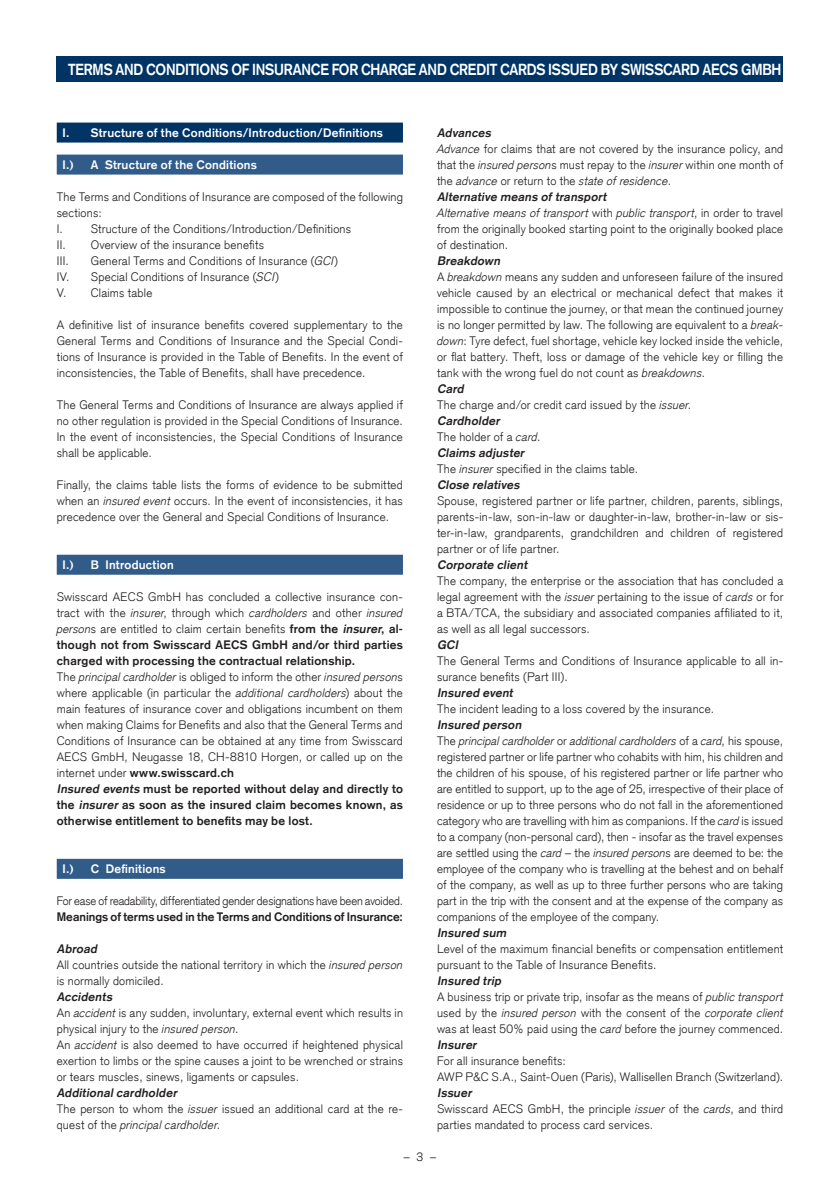
<style>
.page{position:relative;width:840px;height:1191px;background:#fff}
.page>*{position:absolute;margin:0;border:0;box-sizing:border-box;transform-origin:0 0}
.t1{font:700 15.6px "Credit Suisse Type";letter-spacing:-.015em;color:#fff;scale:.9 1}
.t2{font:300 12px/16px "Credit Suisse Type";letter-spacing:.02em;color:#231f20}
.t3{font:700 12px "Credit Suisse Type";letter-spacing:.02em;color:#fff}
.t4{font:300 12px "Credit Suisse Type";letter-spacing:-.01em;color:#231f20}
.t5{font:700 12px "Credit Suisse Type";color:#231f20}
.t6{font:italic 700 12px "Credit Suisse Type";color:#231f20}
.s1{font-style:italic}
.s2{font-weight:700}
.s3{font-weight:700;font-style:italic}
</style>
<div class="page">
<div style="left:57px;top:123px;width:346px;height:20px;background:#003465"></div>
<div style="left:57px;top:155px;width:346px;height:20px;background:#315c89"></div>
<div style="left:57px;top:555px;width:346px;height:20px;background:#315c89"></div>
<div style="left:57px;top:859px;width:346px;height:20px;background:#315c89"></div>
<div style="left:57px;top:57px;width:725px;height:25px;background:#003465"></div>
<p class="t1" style="left:68px;top:60px;width:793px">TERMS AND CONDITIONS OF INSURANCE FOR CHARGE AND CREDIT CARDS ISSUED BY SWISSCARD AECS GMBH</p>
<p class="t3" style="left:62px;top:125px;width:322px">I. Structure of the Conditions/Introduction/Definitions</p>
<p class="t3" style="left:62px;top:157px;width:13px">I.)</p>
<p class="t3" style="left:91px;top:157px;width:167px">A Structure of the Conditions</p>
<p class="t2" style="left:57px;top:189px;width:347px">The Terms and Conditions of Insurance are composed of the following sections:<br>I. Structure of the Conditions/Introduction/Definitions<br>II. Overview of the insurance benefits<br>III.</p>
<p class="t2" style="left:57px;top:253px;width:283px;text-indent:34px">General Terms and Conditions of Insurance (<span class="s1">GCI</span>)<br>IV. Special Conditions of Insurance (<span class="s1">SCI</span>)<br>V. Claims table</p>
<p class="t2" style="left:57px;top:317px;width:347px;text-align:justify">A definitive list of insurance benefits covered supplementary to the General Terms and Conditions of Insurance and the Special Condi&shy;tions of Insurance is provided in the Table of Benefits. In the event of inconsistencies, the Table of Benefits, shall have precedence.</p>
<p class="t2" style="left:57px;top:397px;width:347px;text-align:justify">The General Terms and Conditions of Insurance are always applied if no other regulation is provided in the Special Conditions of Insurance.<br>In the event of inconsistencies, the Special Conditions of Insurance shall be applicable.</p>
<p class="t2" style="left:57px;top:476px;width:347px;text-align:justify">Finally, the claims table lists the forms of evidence to be submitted when an <span class="s1">insured event</span> occurs. In the event of inconsistencies, it has precedence over the General and Special Conditions of Insurance.</p>
<p class="t3" style="left:62px;top:557px;width:13px">I.)</p>
<p class="t3" style="left:91px;top:557px;width:84px">B Introduction</p>
<p class="t2" style="left:57px;top:588px;width:347px">Swisscard AECS GmbH has concluded a collective insurance con&shy;tract with the <span class="s1">insurer</span>, through which <span class="s1">cardholders</span> and other <span class="s1">insured person</span>s are entitled to claim certain benefits <span class="s2">from the</span> <span class="s3">insurer</span><span class="s2">, al&shy;though not from Swisscard AECS GmbH and/or third parties charged with processing the contractual relationship.<br></span>The <span class="s1">principal cardholder</span> is obliged to inform the other <span class="s1">insured person</span>s where applicable (in particular the <span class="s1">additional cardholders</span>) about the main features of insurance cover and obligations incumbent on them when making Claims for Benefits and also that the General Terms and Conditions of Insurance can be obtained at any time from Swisscard AECS GmbH, Neugasse 18, CH-8810 Horgen, or called up on the internet under <span class="s2">www.swisscard.ch<br></span><span class="s3">Insured events</span> <span class="s2">must be reported without delay and directly to the</span> <span class="s3">insurer</span> <span class="s2">as soon as the insured claim becomes known, as otherwise entitlement to benefits may be lost.</span></p>
<p class="t3" style="left:62px;top:861px;width:13px">I.)</p>
<p class="t3" style="left:91px;top:861px;width:76px">C Definitions</p>
<p class="t4" style="left:57px;top:893px;width:347px">For ease of readability, differentiated gender designations have been avoided.</p>
<p class="t5" style="left:57px;top:909px;width:347px">Meanings of terms used in the Terms and Conditions of Insurance:</p>
<p class="t2" style="left:57px;top:941px;width:347px"><span class="s3">Abroad<br></span>All countries outside the national territory in which the <span class="s1">insured person </span>is normally domiciled.</p>
<p class="t2" style="left:57px;top:989px;width:347px"><span class="s3">Accidents<br></span>An <span class="s1">accident</span> is any sudden, involuntary, external event which results in physical injury to the <span class="s1">insured person</span>.<br>An <span class="s1">accident</span> is also deemed to have occurred if heightened physical exertion to limbs or the spine causes a joint to be wrenched or strains or tears muscles, sinews, ligaments or capsules.</p>
<p class="t2" style="left:57px;top:1085px;width:347px"><span class="s3">Additional cardholder<br></span>The person to whom the <span class="s1">issuer</span> issued an additional card at the re&shy;quest of the <span class="s1">principal cardholder</span>.</p>
<p class="t2" style="left:437px;top:125px;width:347px"><span class="s3">Advances<br></span><span class="s1">Advance</span> for claims that are not covered by the insurance policy, and that the <span class="s1">insured person</span>s must repay to the <span class="s1">insurer</span> within one month of the <span class="s1">advance</span> or return to the <span class="s1">state of residence</span>.<br><span class="s3">Alternative means of transport<br></span><span class="s1">Alternative means of transport</span> with <span class="s1">public transport</span>, in order to travel from the originally booked starting point to the originally booked place of destination.</p>
<p class="t2" style="left:437px;top:253px;width:347px"><span class="s3">Breakdown<br></span>A <span class="s1">breakdown</span> means any sudden and unforeseen failure of the insured vehicle caused by an electrical or mechanical defect that makes it impossible to continue the journey, or that mean the continued journey is no longer permitted by law. The following are equivalent to a <span class="s1">break&shy;down</span>: Tyre defect, fuel shortage, vehicle key locked inside the vehicle, or flat battery. Theft, loss or damage of the vehicle key or filling the tank with the wrong fuel do not count as <span class="s1">breakdowns</span>.<br><span class="s3">Card<br></span>The charge and/or credit card issued by the <span class="s1">issuer</span>.<br><span class="s3">Cardholder<br></span>The holder of a <span class="s1">card</span>.<br><span class="s3">Claims adjuster<br></span>The <span class="s1">insurer</span> specified in the claims table.<br><span class="s3">Close relatives</span></p>
<p class="t2" style="left:437px;top:493px;width:347px;text-align:justify">Spouse, registered partner or life partner, children, parents, siblings, parents-in-law, son-in-law or daughter-in-law, brother-in-law or sis&shy;ter-in-law, grandparents, grandchildren and children of registered partner or of life partner.</p>
<p class="t6" style="left:437px;top:557px;width:94px">Corporate client</p>
<p class="t2" style="left:437px;top:573px;width:347px;text-align:justify">The company, the enterprise or the association that has concluded a legal agreement with the <span class="s1">issuer</span> pertaining to the issue of <span class="s1">cards</span> or for a BTA/TCA, the subsidiary and associated companies affiliated to it, as well as all legal successors.</p>
<p class="t6" style="left:437px;top:637px;width:25px">GCI</p>
<p class="t2" style="left:437px;top:653px;width:347px">The General Terms and Conditions of Insurance applicable to all in&shy;surance benefits (Part III).</p>
<p class="t6" style="left:437px;top:685px;width:80px">Insured event</p>
<p class="t2" style="left:437px;top:701px;width:278px">The incident leading to a loss covered by the insurance.</p>
<p class="t2" style="left:437px;top:717px;width:347px"><span class="s3">Insured person<br></span>The <span class="s1">principal cardholder</span> or <span class="s1">additional cardholders</span> of a <span class="s1">card</span>, his spouse, registered partner or life partner who cohabits with him, his children and the children of his spouse, of his registered partner or life partner who are entitled to support, up to the age of 25, irrespective of their place of residence or up to three persons who do not fall in the aforementioned category who are travelling with him as companions. If the <span class="s1">card</span> is issued to a company (non-personal card), then - insofar as the travel expenses are settled using the <span class="s1">card</span> – the <span class="s1">insured person</span>s are deemed to be: the employee of the company who is travelling at the behest and on behalf of the company, as well as up to three further persons who are taking part in the trip with the consent and at the expense of the company as companions of the employee of the company.</p>
<p class="t6" style="left:437px;top:925px;width:73px">Insured sum</p>
<p class="t2" style="left:437px;top:941px;width:347px">Level of the maximum financial benefits or compensation entitlement pursuant to the Table of Insurance Benefits.</p>
<p class="t2" style="left:437px;top:973px;width:347px"><span class="s3">Insured trip<br></span>A business trip or private trip, insofar as the means of <span class="s1">public transport </span>used by the <span class="s1">insured person</span> with the consent of the <span class="s1">corporate client </span>was at least 50% paid using the <span class="s1">card</span> before the journey commenced.<br><span class="s3">Insurer</span></p>
<p class="t2" style="left:437px;top:1053px;width:347px">For all insurance benefits:<br>AWP P&amp;C S.A., Saint-Ouen (Paris), Wallisellen Branch (Switzerland).</p>
<p class="t2" style="left:437px;top:1085px;width:347px"><span class="s3">Issuer<br></span>Swisscard AECS GmbH, the principle <span class="s1">issuer</span> of the <span class="s1">cards</span>, and third parties mandated to process card services.</p>
<p class="t2" style="left:404px;top:1149px;width:34px">– 3 –</p>
</div>
